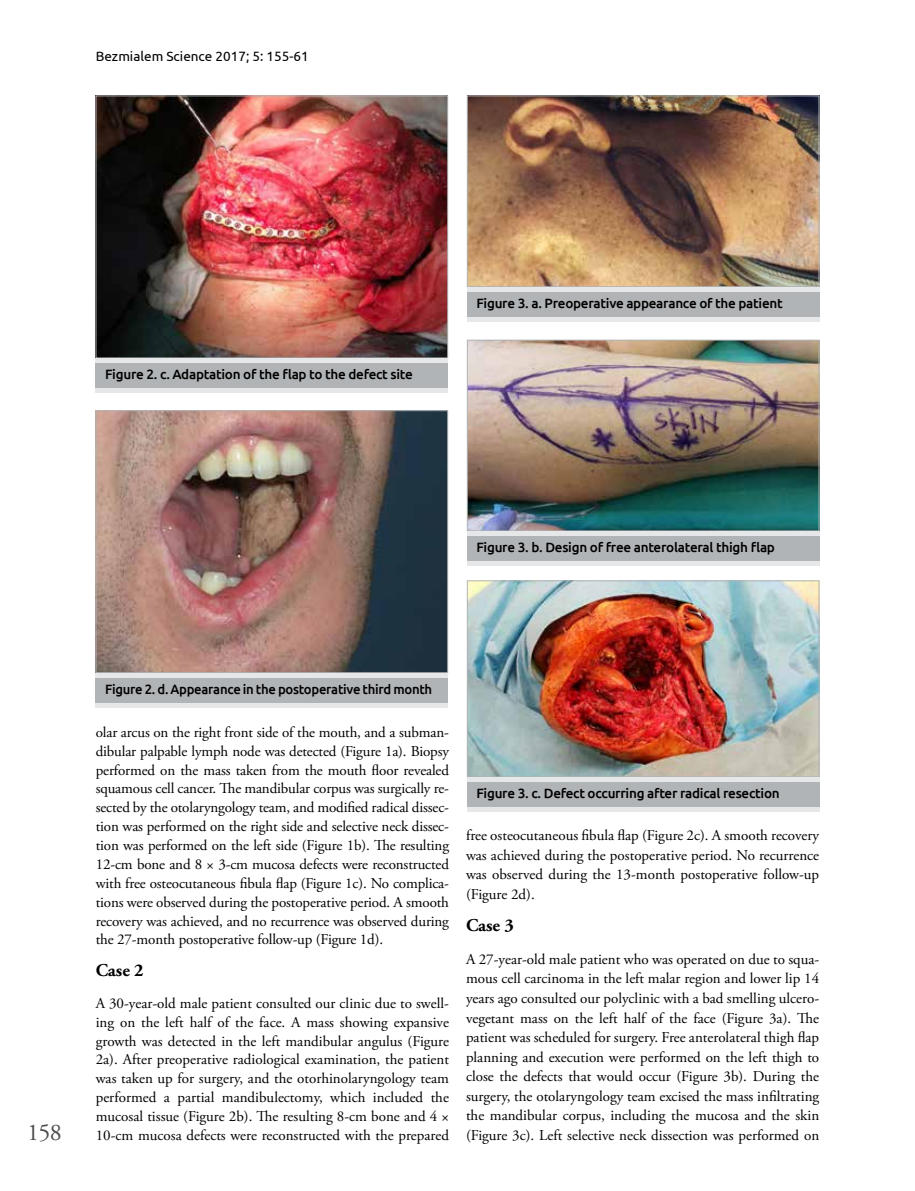
<style>
.page{position:relative;width:915px;height:1191px;background:#fff}
.page>*{position:absolute;margin:0;border:0;box-sizing:border-box;transform-origin:0 0}
.t1{font:24px "Adobe Garamond Pro";color:#4d4d4f}
.t2{font:700 18px "Adobe Garamond Pro";color:#000}
.t3{font:15px/18.9px "Adobe Garamond Pro";color:#000;text-align:justify}
.t4{font:500 13.5px "Ubuntu";letter-spacing:-.02em;color:#000}
.t5{font:13.5px "Ubuntu";color:#000}
</style>
<div class="page">
<img style="left:98px;top:98px;width:348px;height:258px">
<div style="left:96px;top:96px;width:352px;height:262px;border:1px solid #b1b4b6"></div>
<div style="left:96px;top:362px;width:352px;height:26px;background:#b1b4b6"></div>
<hr style="left:96px;top:358px;width:352px;height:4px;background:#e6e7e8">
<div style="left:96px;top:388px;width:352px;height:5px;background:#e6e7e8"></div>
<img style="left:98px;top:412px;width:348px;height:259px">
<div style="left:96px;top:410px;width:352px;height:263px;border:1px solid #b1b4b6"></div>
<div style="left:96px;top:677px;width:352px;height:26px;background:#b1b4b6"></div>
<hr style="left:96px;top:673px;width:352px;height:4px;background:#e6e7e8">
<hr style="left:96px;top:703px;width:352px;height:4px;background:#e6e7e8">
<img style="left:469px;top:98px;width:348px;height:187px">
<div style="left:467px;top:96px;width:352px;height:191px;border:1px solid #b1b4b6"></div>
<div style="left:467px;top:291px;width:352px;height:26px;background:#b1b4b6"></div>
<hr style="left:467px;top:287px;width:352px;height:4px;background:#e6e7e8">
<hr style="left:467px;top:317px;width:352px;height:4px;background:#e6e7e8">
<img style="left:469px;top:342px;width:348px;height:187px">
<div style="left:467px;top:340px;width:352px;height:191px;border:1px solid #b1b4b6"></div>
<div style="left:467px;top:535px;width:352px;height:26px;background:#b1b4b6"></div>
<hr style="left:467px;top:531px;width:352px;height:4px;background:#e6e7e8">
<div style="left:467px;top:561px;width:352px;height:5px;background:#e6e7e8"></div>
<img style="left:469px;top:582px;width:348px;height:193px">
<div style="left:467px;top:580px;width:352px;height:197px;border:1px solid #b1b4b6"></div>
<div style="left:467px;top:781px;width:352px;height:26px;background:#b1b4b6"></div>
<hr style="left:467px;top:777px;width:352px;height:4px;background:#e6e7e8">
<hr style="left:467px;top:807px;width:352px;height:4px;background:#e6e7e8">
<p class="t5" style="left:96px;top:48px;width:214px">Bezmialem Science 2017; 5: 155-61</p>
<p class="t4" style="left:105px;top:366px;width:309px">Figure 2. c. Adaptation of the flap to the defect site</p>
<p class="t4" style="left:476px;top:295px;width:308px">Figure 3. a. Preoperative appearance of the patient</p>
<p class="t4" style="left:476px;top:539px;width:300px">Figure 3. b. Design of free anterolateral thigh flap</p>
<h1 class="t1" style="left:27px;top:1118px;width:36px">158</h1>
<p class="t4" style="left:105px;top:680px;width:328px">Figure 2. d. Appearance in the postoperative third month</p>
<p class="t3" style="left:96px;top:723px;width:354px">olar arcus on the right front side of the mouth, and a subman&shy;dibular palpable lymph node was detected (Figure 1a). Biopsy performed on the mass taken from the mouth floor revealed squamous cell cancer. The mandibular corpus was surgically re&shy;sected by the otolaryngology team, and modified radical dissec&shy;tion was performed on the right side and selective neck dissec&shy;tion was performed on the left side (Figure 1b). The resulting 12-cm bone and 8 × 3-cm mucosa defects were reconstructed with free osteocutaneous fibula flap (Figure 1c). No complica&shy;tions were observed during the postoperative period. A smooth recovery was achieved, and no recurrence was observed during the 27-month postoperative follow-up (Figure 1d).</p>
<p class="t2" style="left:96px;top:960px;width:49px">Case 2</p>
<p class="t3" style="left:96px;top:994px;width:354px">A 30-year-old male patient consulted our clinic due to swell&shy;ing on the left half of the face. A mass showing expansive growth was detected in the left mandibular angulus (Figure 2a). After preoperative radiological examination, the patient was taken up for surgery, and the otorhinolaryngology team performed a partial mandibulectomy, which included the mucosal tissue (Figure 2b). The resulting 8-cm bone and 4 × 10-cm mucosa defects were reconstructed with the prepared</p>
<p class="t4" style="left:476px;top:785px;width:305px">Figure 3. c. Defect occurring after radical resection</p>
<p class="t3" style="left:466px;top:826px;width:354px;line-height:19.6px">free osteocutaneous fibula flap (Figure 2c). A smooth recovery was achieved during the postoperative period. No recurrence was observed during the 13-month postoperative follow-up (Figure 2d).</p>
<p class="t2" style="left:466px;top:915px;width:49px">Case 3</p>
<p class="t3" style="left:466px;top:949px;width:354px;line-height:19.5px">A 27-year-old male patient who was operated on due to squa&shy;mous cell carcinoma in the left malar region and lower lip 14 years ago consulted our polyclinic with a bad smelling ulcero&shy;vegetant mass on the left half of the face (Figure 3a). The patient was scheduled for surgery. Free anterolateral thigh flap planning and execution were performed on the left thigh to close the defects that would occur (Figure 3b). During the surgery, the otolaryngology team excised the mass infiltrating the mandibular corpus, including the mucosa and the skin (Figure 3c). Left selective neck dissection was performed on</p>
</div>
